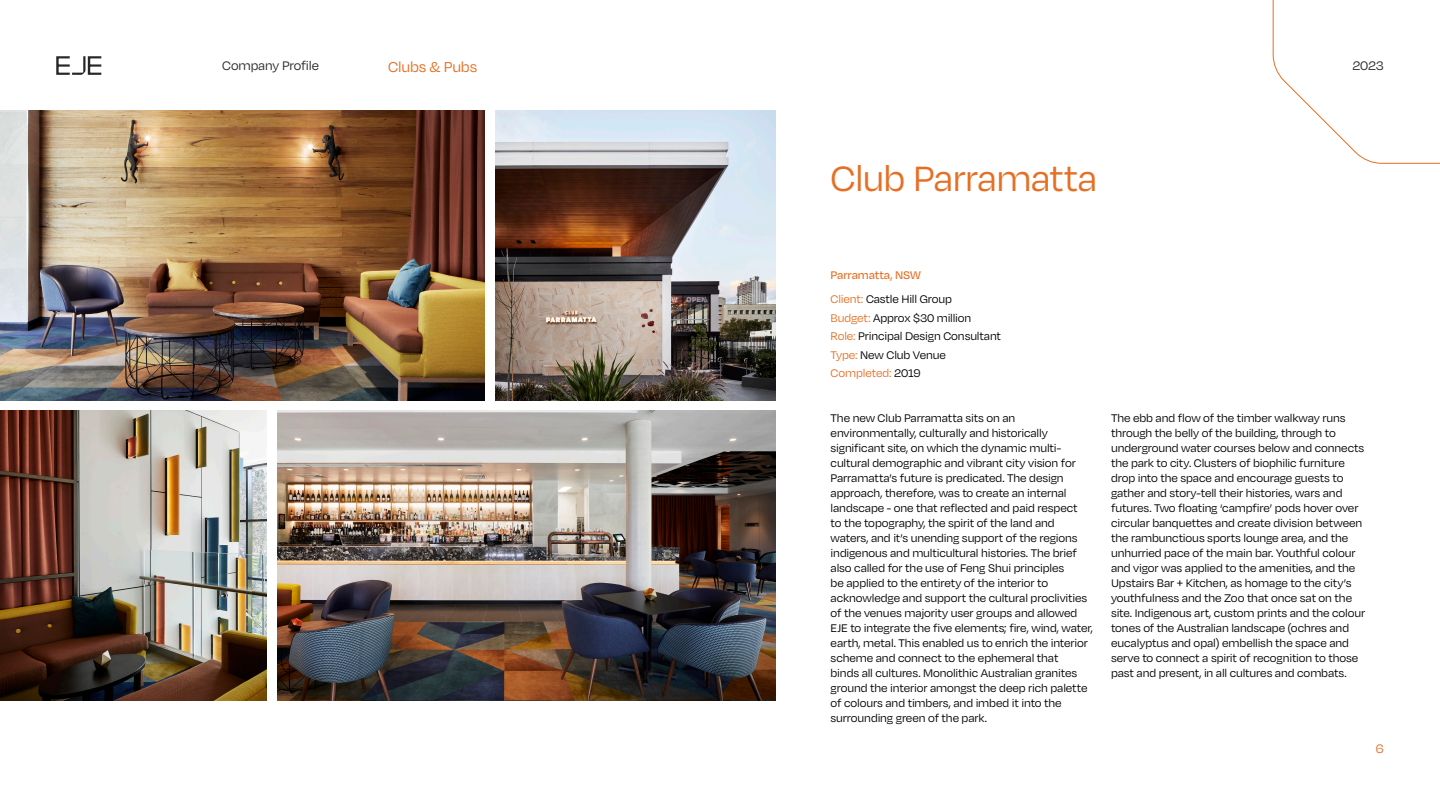
<style>
.page{position:relative;width:1440px;height:810px;background:#fff}
.page>*{position:absolute;margin:0;border:0;box-sizing:border-box;transform-origin:0 0}
.Heading_Small_Orange_-_Left_Align{font:40.5px "Degular";letter-spacing:-.02em;color:#e66f23}
.t1{font:16.5px "Degular";letter-spacing:-.01em;color:#e66f23}
.t2{font:14.25px "Degular";letter-spacing:-.01em;color:#272727}
.t3{font:14.25px "Degular";color:#e66f23}
.Body_Copy_Small_Charcoal_-_Left_Align{font:12.75px/15px "Degular";letter-spacing:-.01em;color:#000}
.Paragraph_Style_2{font:12.75px "Degular";letter-spacing:-.01em;color:#000}
.Paragraph_Style_2-2{font:500 12.75px "Degular";letter-spacing:-.005em;color:#e66f23}
.Paragraph_Style_2-3{font:12.75px "Degular";letter-spacing:-.01em;color:#e66f23}
.s1{color:#e66f23}
.s2{color:#000}
</style>
<div class="page">
<img style="left:495px;top:110px;width:280px;height:290px">
<img style="left:0;top:110px;width:484px;height:290px">
<img style="left:278px;top:410px;width:497px;height:290px">
<img style="left:0;top:410px;width:267px;height:290px">
<svg style="left:1273px;top:0;width:167px;height:164px"></svg>
<svg style="left:56px;top:56px;width:45px;height:19px"></svg>
<p class="t2" style="left:222px;top:57px;width:98px">Company Profile</p>
<p class="t1" style="left:388px;top:57px;width:91px">Clubs &amp; Pubs</p>
<p class="t2" style="left:1353px;top:57px;width:33px">2023</p>
<p class="Heading_Small_Orange_-_Left_Align" style="left:831px;top:154px;width:268px">Club Parramatta</p>
<p class="Paragraph_Style_2-2" style="left:831px;top:268px;width:92px">Parramatta, NSW</p>
<p class="Paragraph_Style_2" style="left:831px;top:292px;width:123px"><span class="s1">Client:</span> Castle Hill Group</p>
<p class="Paragraph_Style_2" style="left:831px;top:310px;width:142px"><span class="s1">Budget:</span> Approx $30 million</p>
<p class="Paragraph_Style_2" style="left:831px;top:329px;width:172px"><span class="s1">Role:</span> Principal Design Consultant</p>
<p class="Paragraph_Style_2" style="left:831px;top:347px;width:117px"><span class="s1">Type:</span> New Club Venue</p>
<p class="Paragraph_Style_2-3" style="left:831px;top:366px;width:92px">Completed: <span class="s2">2019</span></p>
<p class="Body_Copy_Small_Charcoal_-_Left_Align" style="left:831px;top:410px;width:264px">The new Club Parramatta sits on an environmentally, culturally and historically significant site, on which the dynamic multi&shy;cultural demographic and vibrant city vision for Parramatta’s future is predicated. The design approach, therefore, was to create an internal landscape - one that reflected and paid respect<br>to the topography, the spirit of the land and waters, and it’s unending support of the regions indigenous and multicultural histories. The brief also called for the use of Feng Shui principles<br>be applied to the entirety of the interior to acknowledge and support the cultural proclivities of the venues majority user groups and allowed EJE to integrate the five elements; fire, wind, water, earth, metal. This enabled us to enrich the interior scheme and connect to the ephemeral that<br>binds all cultures. Monolithic Australian granites ground the interior amongst the deep rich palette of colours and timbers, and imbed it into the surrounding green of the park.</p>
<p class="Body_Copy_Small_Charcoal_-_Left_Align" style="left:1111px;top:410px;width:256px">The ebb and flow of the timber walkway runs through the belly of the building, through to underground water courses below and connects the park to city. Clusters of biophilic furniture drop into the space and encourage guests to gather and story-tell their histories, wars and futures. Two floating ‘campfire’ pods hover over circular banquettes and create division between the rambunctious sports lounge area, and the unhurried pace of the main bar. Youthful colour and vigor was applied to the amenities, and the Upstairs Bar + Kitchen, as homage to the city’s youthfulness and the Zoo that once sat on the site. Indigenous art, custom prints and the colour tones of the Australian landscape (ochres and eucalyptus and opal) embellish the space and serve to connect a spirit of recognition to those past and present, in all cultures and combats.</p>
<p class="t3" style="left:1376px;top:740px;width:9px">6</p>
</div>
